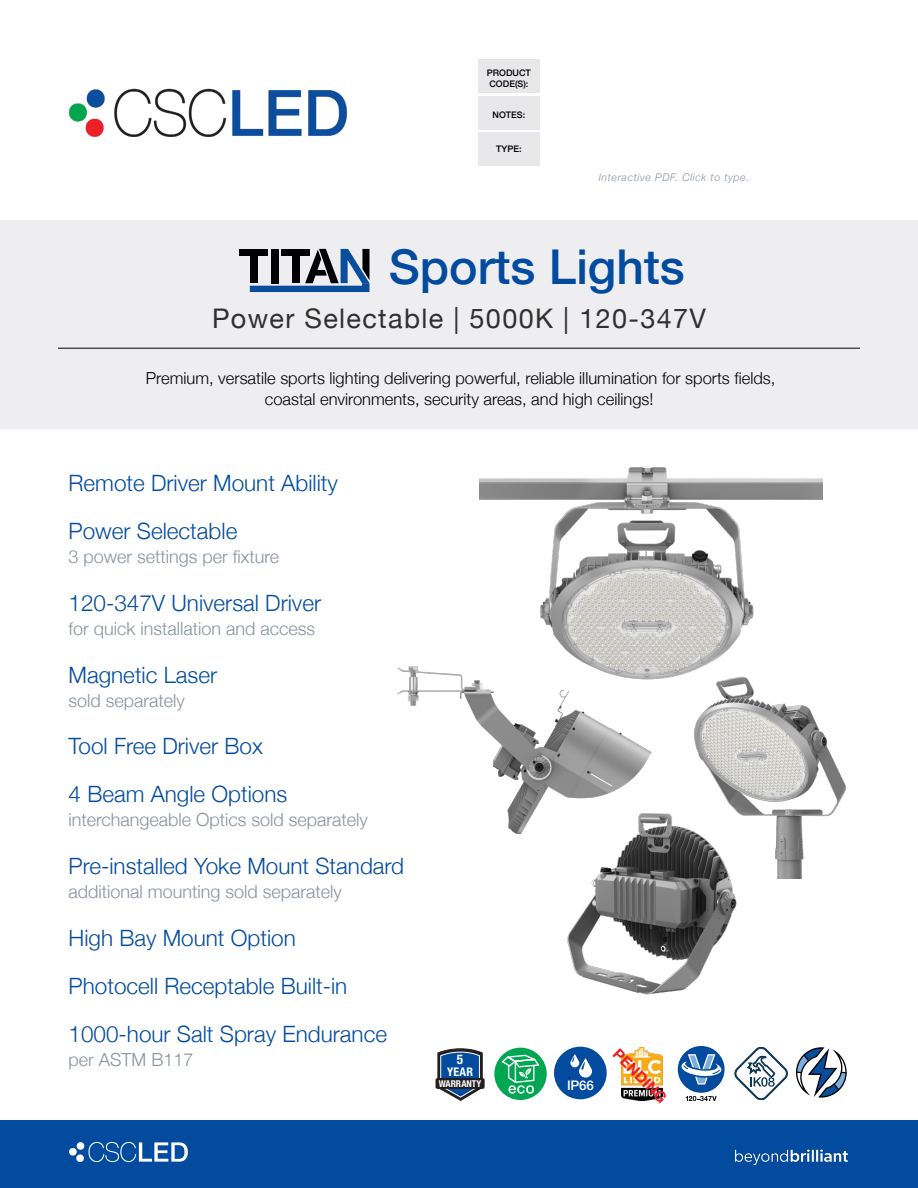
<style>
.page{position:relative;width:918px;height:1188px;background:#fff}
.page>*{position:absolute;margin:0;border:0;box-sizing:border-box;transform-origin:0 0}
.t1{font:500 48px "Helvetica Neue";color:#034b9e}
.t2{font:27px "Helvetica Neue";letter-spacing:.05em;color:#30302f}
.t3{font:300 22.5px/47.7px "Helvetica Neue";color:#034b9e}
.t4{font:300 18px "Helvetica Neue";color:#8892a1}
.t5{font:300 16.5px/21px "Helvetica Neue";color:#000;text-align:center}
.t6{font:700 15px "Helvetica Neue";color:#ed1d24}
.t7{font:500 13.35px "Helvetica Neue";color:#fff}
.t8{font:700 condensed 13.35px "Helvetica Neue";color:#fff}
.t9{font:700 condensed 11.85px "Helvetica Neue";color:#fff}
.t10{font:italic 300 10.5px "Helvetica Neue";letter-spacing:.06em;color:#8892a1}
.t11{font:700 condensed 9.45px "Helvetica Neue";letter-spacing:-.005em;color:#fff}
.t12{font:500 9px/10.8px "Helvetica Neue";color:#000}
</style>
<div class="page">
<div style="left:0;top:220px;width:918px;height:209px;background:#eeeef0"></div>
<div style="left:478px;top:96px;width:62px;height:33px;background:#e8e8ea"></div>
<div style="left:0;top:1120px;width:918px;height:68px;background:#034b9e"></div>
<svg style="left:88px;top:1142px;width:100px;height:20px"></svg>
<div style="left:77px;top:1142px;width:7px;height:8px;background:#fff;border-radius:4px"></div>
<div style="left:76px;top:1154px;width:8px;height:8px;background:#fff;border-radius:4px"></div>
<div style="left:69px;top:1148px;width:8px;height:8px;background:#fff;border-radius:4px"></div>
<img style="left:68px;top:88px;width:280px;height:49px">
<div style="left:478px;top:132px;width:62px;height:33px;background:#e8e8ea"></div>
<div style="left:478px;top:59px;width:62px;height:34px;background:#e8e8ea"></div>
<hr style="left:58px;top:348px;width:802px;height:1px;background:#000">
<img style="left:734px;top:1149px;width:114px;height:17px">
<div style="left:240px;top:249px;width:28px;height:6px;background:#000"></div>
<svg style="left:250px;top:249px;width:120px;height:43px"></svg>
<img style="left:567px;top:813px;width:170px;height:182px">
<img style="left:479px;top:466px;width:344px;height:213px">
<img style="left:689px;top:667px;width:157px;height:212px">
<img style="left:397px;top:654px;width:259px;height:184px">
<svg style="left:438px;top:1049px;width:44px;height:52px"></svg>
<div style="left:436px;top:1078px;width:49px;height:11px;background:#231f20;border-radius:2px"></div>
<div style="left:494px;top:1048px;width:53px;height:52px;background:#00a651;border-radius:50%"></div>
<svg style="left:502px;top:1055px;width:37px;height:39px"></svg>
<div style="left:554px;top:1047px;width:53px;height:52px;background:#034b9e;border-radius:50%"></div>
<svg style="left:569px;top:1054px;width:23px;height:24px"></svg>
<img style="left:621px;top:1047px;width:42px;height:54px">
<svg style="left:686px;top:1096px;width:31px;height:5px"></svg>
<div style="left:678px;top:1046px;width:47px;height:47px;background:#034b9e;border-radius:50%"></div>
<svg style="left:681px;top:1054px;width:41px;height:31px"></svg>
<svg style="left:735px;top:1047px;width:53px;height:53px"></svg>
<svg style="left:796px;top:1048px;width:51px;height:50px"></svg>
<p class="t12" style="left:487px;top:66px;width:46px">PRODUCT<br>CODE(S):</p>
<p class="t12" style="left:493px;top:108px;width:34px">NOTES:</p>
<p class="t12" style="left:496px;top:143px;width:27px">TYPE:</p>
<p class="t10" style="left:599px;top:169px;width:152px">Interactive PDF. Click to type.</p>
<h1 class="t1" style="left:389px;top:229px;width:298px">Sports Lights</h1>
<p class="t2" style="left:212px;top:299px;width:495px">Power Selectable | 5000K | 120-347V</p>
<p class="t5" style="left:146px;top:366px;width:631px">Premium, versatile sports lighting delivering powerful, reliable illumination for sports fields, coastal environments, security areas, and high ceilings!</p>
<p class="t3" style="left:69px;top:458px;width:271px">Remote Driver Mount Ability<br>Power Selectable</p>
<p class="t4" style="left:69px;top:542px;width:212px">3 power settings per fixture</p>
<p class="t3" style="left:69px;top:577px;width:254px">120-347V Universal Driver</p>
<p class="t4" style="left:69px;top:614px;width:248px">for quick installation and access</p>
<p class="t3" style="left:69px;top:649px;width:150px">Magnetic Laser</p>
<p class="t4" style="left:69px;top:686px;width:118px">sold separately</p>
<p class="t3" style="left:69px;top:721px;width:220px">Tool Free Driver Box<br>4 Beam Angle Options</p>
<p class="t4" style="left:69px;top:805px;width:301px">interchangeable Optics sold separately</p>
<p class="t3" style="left:69px;top:841px;width:337px">Pre-installed Yoke Mount Standard</p>
<p class="t4" style="left:69px;top:877px;width:275px">additional mounting sold separately</p>
<p class="t3" style="left:69px;top:913px;width:320px">High Bay Mount Option<br>Photocell Receptable Built-in<br>1000-hour Salt Spray Endurance</p>
<p class="t4" style="left:69px;top:1045px;width:126px">per ASTM B117</p>
<p class="t8" style="left:457px;top:1049px;width:8px">5</p>
<p class="t9" style="left:447px;top:1062px;width:27px">YEAR</p>
<p class="t11" style="left:439px;top:1076px;width:44px">WARRANTY</p>
<p class="t7" style="left:567px;top:1075px;width:28px">IP66</p>
<p class="t6" style="left:624px;top:1043px;width:70px;rotate:45deg">PENDING</p>
</div>
